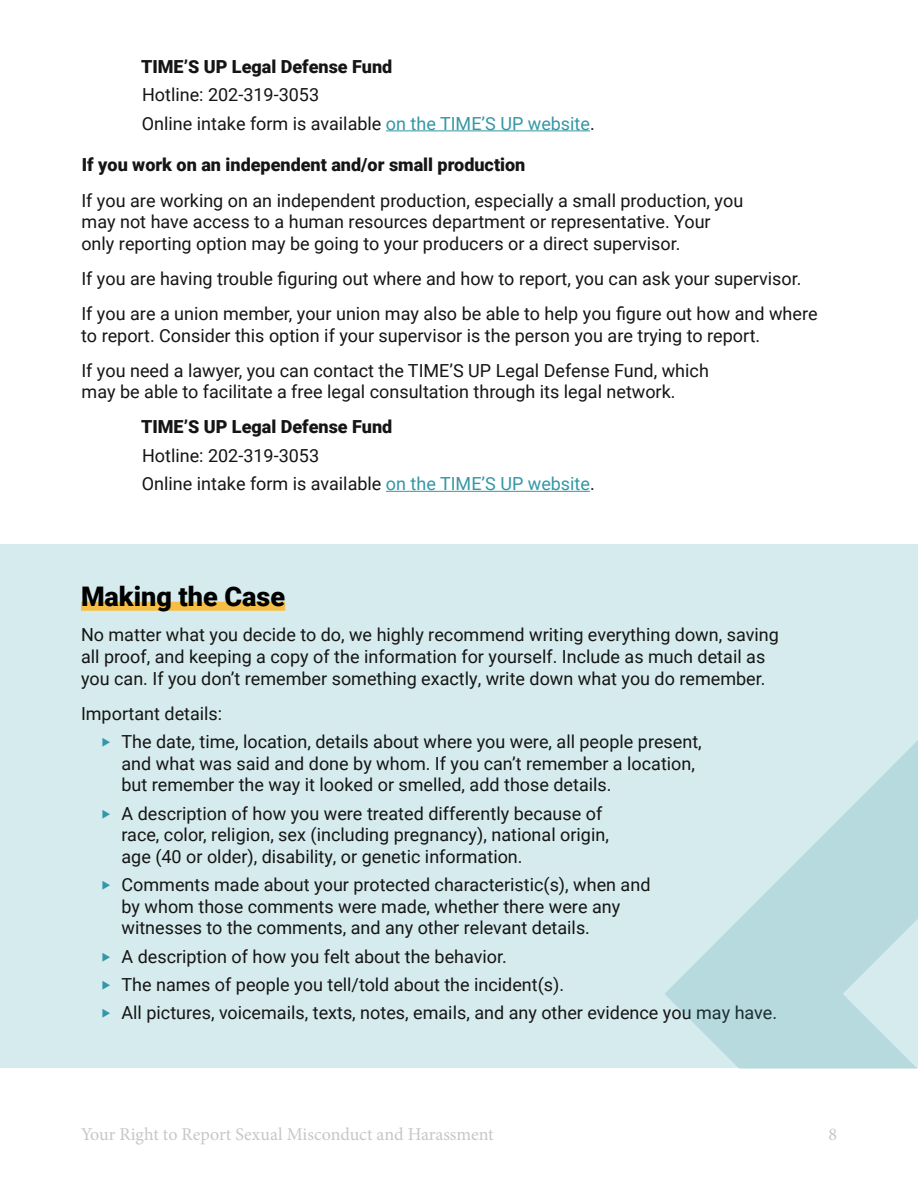
<style>
.page{position:relative;width:918px;height:1188px;background:#fff}
.page>*{position:absolute;margin:0;border:0;box-sizing:border-box;transform-origin:0 0}
.t1{font:900 27px "Roboto";color:#000}
.t2{font:18px/21.6px "Roboto";color:#151515}
.t3{font:900 18px "Roboto";color:#151515}
.t4{font:18px "Minion Pro";color:#c7c7c9}
.s1{color:#3397a5}
</style>
<div class="page">
<hr style="left:386px;top:130px;width:204px;height:1px;background:#3397a5">
<hr style="left:386px;top:491px;width:204px;height:1px;background:#3397a5">
<div style="left:0;top:544px;width:918px;height:524px;background:#d6ebed"></div>
<div style="left:81px;top:602px;width:204px;height:9px;background:#f6be45"></div>
<svg style="left:665px;top:740px;width:253px;height:328px;fill:#b6dade"></svg>
<p class="t3" style="left:141px;top:54px;width:253px">TIME’S UP Legal Defense Fund</p>
<p class="t2" style="left:142px;top:80px;width:454px;line-height:28.3px">Hotline: 202-319-3053<br>Online intake form is available <span class="s1">on the TIME’S UP website</span>.</p>
<p class="t3" style="left:82px;top:152px;width:445px">If you work on an independent and/or small production</p>
<p class="t2" style="left:81px;top:189px;width:663px">If you are working on an independent production, especially a small production, you may not have access to a human resources department or representative. Your only reporting option may be going to your producers or a direct supervisor.</p>
<p class="t2" style="left:81px;top:260px;width:738px;line-height:35.1px">If you are having trouble figuring out where and how to report, you can ask your supervisor.<br>If you are a union member, your union may also be able to help you figure out how and where</p>
<p class="t2" style="left:81px;top:317px;width:681px;line-height:35.1px">to report. Consider this option if your supervisor is the person you are trying to report.<br>If you need a lawyer, you can contact the TIME’S UP Legal Defense Fund, which</p>
<p class="t2" style="left:82px;top:380px;width:596px">may be able to facilitate a free legal consultation through its legal network.</p>
<p class="t3" style="left:141px;top:414px;width:253px">TIME’S UP Legal Defense Fund</p>
<p class="t2" style="left:142px;top:440px;width:454px;line-height:28.3px">Hotline: 202-319-3053<br>Online intake form is available <span class="s1">on the TIME’S UP website</span>.</p>
<h1 class="t1" style="left:81px;top:578px;width:206px">Making the Case</h1>
<p class="t2" style="left:81px;top:623px;width:699px">No matter what you decide to do, we highly recommend writing everything down, saving all proof, and keeping a copy of the information for yourself. Include as much detail as you can. If you don’t remember something exactly, write down what you do remember.</p>
<p class="t2" style="left:101px;top:698px;width:602px;line-height:28.3px;text-indent:-20px">Important details:<br><span class="s1">‣</span> The date, time, location, details about where you were, all people present,</p>
<p class="t2" style="left:122px;top:752px;width:575px">and what was said and done by whom. If you can’t remember a location, but remember the way it looked or smelled, add those details.</p>
<p class="t2" style="left:122px;top:802px;width:489px;text-indent:-20px"><span class="s1">‣</span> A description of how you were treated differently because of race, color, religion, sex (including pregnancy), national origin, age (40 or older), disability, or genetic information.</p>
<p class="t2" style="left:122px;top:873px;width:531px;text-indent:-20px"><span class="s1">‣</span> Comments made about your protected characteristic(s), when and by whom those comments were made, whether there were any witnesses to the comments, and any other relevant details.</p>
<p class="t2" style="left:101px;top:941px;width:677px;line-height:28.3px"><span class="s1">‣</span> A description of how you felt about the behavior.<br><span class="s1">‣</span> The names of people you tell/told about the incident(s).<br><span class="s1">‣</span> All pictures, voicemails, texts, notes, emails, and any other evidence you may have.</p>
<p class="t4" style="left:81px;top:1122px;width:414px">Your Right to Report Sexual Misconduct and Harassment</p>
<p class="t4" style="left:828px;top:1122px;width:10px">8</p>
</div>
